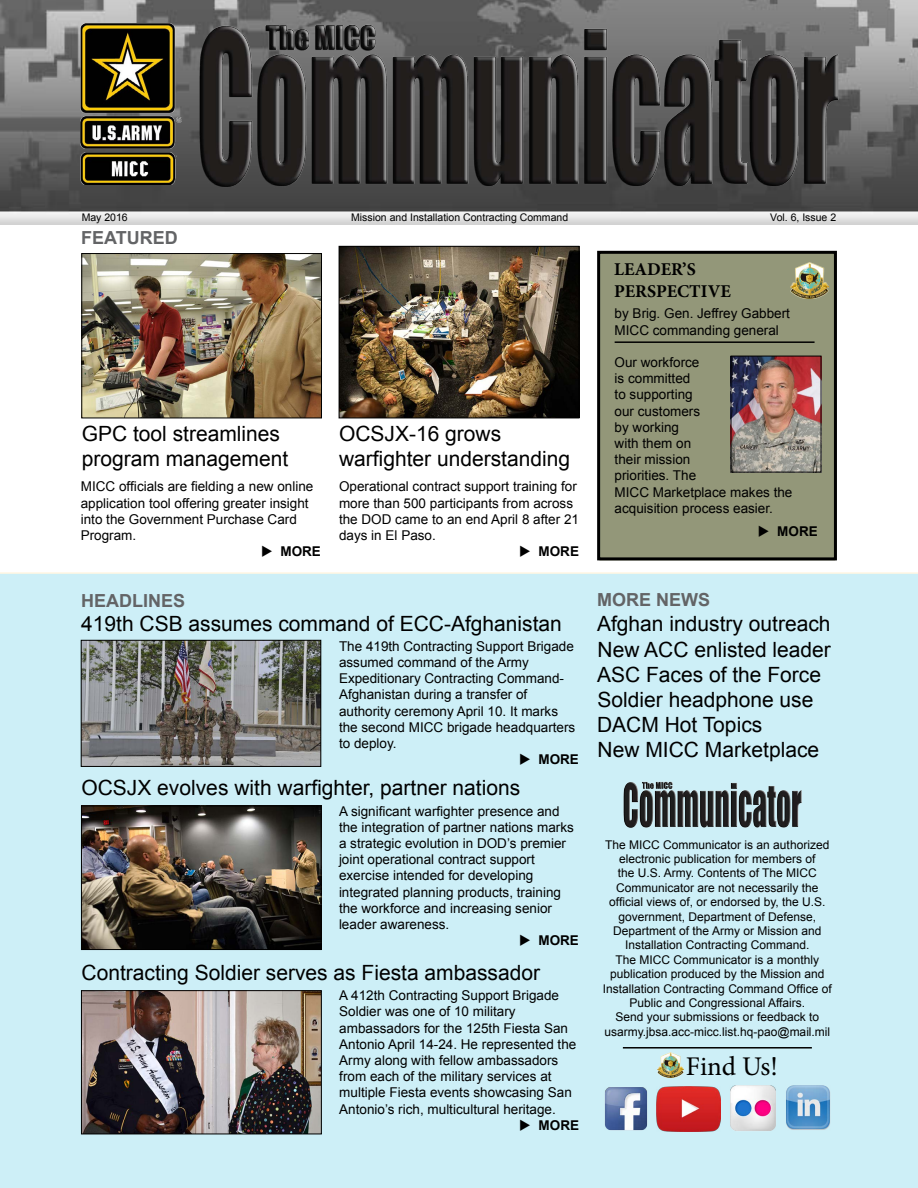
<style>
.page{position:relative;width:918px;height:1188px;background:#fff}
.page>*{position:absolute;margin:0;border:0;box-sizing:border-box;transform-origin:0 0}
.t1{font:27px "Minion Pro";color:#000}
.t2{font:21px/25.2px "Arial";color:#000}
.t3{font:700 18px "Arial";color:#636466}
.t4{font:700 18px/21.6px "Minion Pro";color:#000}
.t5{font:13.5px/16.2px "Arial";color:#000}
.t6{font:700 13.5px "Arial";color:#000}
.t7{font:12px/14.4px "Arial";color:#000;text-align:center}
.t8{font:10.5px "Arial";color:#000}
</style>
<div class="page">
<div style="left:0;top:572px;width:918px;height:616px;background:#cdeff7"></div>
<div style="left:599px;top:253px;width:236px;height:307px;background:#939779"></div>
<div style="left:597px;top:251px;width:240px;height:309px;border:3px solid #000"></div>
<img style="left:658px;top:1052px;width:26px;height:25px">
<hr style="left:623px;top:1047px;width:189px;height:2px;background:#000">
<img style="left:601px;top:1083px;width:50px;height:50px">
<img style="left:727px;top:1082px;width:52px;height:52px">
<img style="left:784px;top:1085px;width:47px;height:47px">
<img style="left:620px;top:774px;width:190px;height:61px">
<img style="left:790px;top:262px;width:38px;height:37px">
<img style="left:657px;top:1087px;width:63px;height:44px">
<img style="left:0;top:0;width:918px;height:225px">
<img style="left:188px;top:0;width:679px;height:216px">
<img style="left:81px;top:24px;width:100px;height:161px">
<img style="left:733px;top:358px;width:86px;height:112px">
<div style="left:731px;top:356px;width:90px;height:116px;border:1px solid #000"></div>
<hr style="left:615px;top:341px;width:200px;height:2px;background:#000">
<img style="left:84px;top:255px;width:236px;height:161px">
<div style="left:82px;top:253px;width:240px;height:165px;border:1px solid #000"></div>
<img style="left:83px;top:642px;width:236px;height:123px">
<div style="left:81px;top:640px;width:240px;height:127px;border:1px solid #000"></div>
<img style="left:83px;top:808px;width:236px;height:140px">
<div style="left:81px;top:806px;width:240px;height:144px;border:1px solid #000"></div>
<img style="left:341px;top:248px;width:236px;height:168px">
<div style="left:339px;top:246px;width:240px;height:172px;border:1px solid #000"></div>
<img style="left:83px;top:992px;width:237px;height:140px">
<div style="left:81px;top:990px;width:241px;height:144px;border:1px solid #000"></div>
<p class="t8" style="left:82px;top:211px;width:48px">May 2016</p>
<p class="t8" style="left:351px;top:211px;width:219px">Mission and Installation Contracting Command</p>
<p class="t8" style="left:770px;top:211px;width:67px">Vol. 6, Issue 2</p>
<h3 class="t3" style="left:81px;top:226px;width:98px">FEATURED</h3>
<h2 class="t2" style="left:82px;top:421px;width:208px">GPC tool streamlines program management</h2>
<h2 class="t2" style="left:339px;top:421px;width:233px">OCSJX-16 grows warfighter understanding</h2>
<p class="t5" style="left:81px;top:479px;width:234px">MICC officials are fielding a new online application tool offering greater insight into the Government Purchase Card<br>Program.</p>
<p class="t6" style="left:261px;top:542px;width:61px">◆ MORE</p>
<h3 class="t3" style="left:81px;top:589px;width:106px">HEADLINES</h3>
<p class="t5" style="left:339px;top:479px;width:241px">Operational contract support training for more than 500 participants from across the DOD came to an end April 8 after 21 days in El Paso.</p>
<p class="t6" style="left:519px;top:542px;width:61px">◆ MORE</p>
<h2 class="t2" style="left:81px;top:611px;width:482px">419th CSB assumes command of ECC-Afghanistan</h2>
<p class="t5" style="left:339px;top:638px;width:238px">The 419th Contracting Support Brigade assumed command of the Army<br>Expeditionary Contracting Command-<br>Afghanistan during a transfer of authority ceremony April 10. It marks the second MICC brigade headquarters to deploy.</p>
<p class="t6" style="left:519px;top:750px;width:61px">◆ MORE</p>
<h2 class="t2" style="left:81px;top:775px;width:440px">OCSJX evolves with warfighter, partner nations</h2>
<p class="t5" style="left:339px;top:803px;width:236px">A significant warfighter presence and the integration of partner nations marks a strategic evolution in DOD’s premier joint operational contract support exercise intended for developing integrated planning products, training the workforce and increasing senior leader awareness.</p>
<p class="t6" style="left:519px;top:932px;width:61px">◆ MORE</p>
<h2 class="t2" style="left:82px;top:961px;width:460px">Contracting Soldier serves as Fiesta ambassador</h2>
<p class="t5" style="left:339px;top:988px;width:239px">A 412th Contracting Support Brigade Soldier was one of 10 military ambassadors for the 125th Fiesta San Antonio April 14-24. He represented the Army along with fellow ambassadors from each of the military services at multiple Fiesta events showcasing San Antonio’s rich, multicultural heritage.</p>
<p class="t6" style="left:519px;top:1116px;width:61px">◆ MORE</p>
<h3 class="t4" style="left:614px;top:258px;width:118px">LEADER’S<br>PERSPECTIVE</h3>
<p class="t5" style="left:615px;top:306px;width:177px">by Brig. Gen. Jeffrey Gabbert<br>MICC commanding general</p>
<p class="t5" style="left:615px;top:354px;width:179px">Our workforce<br>is committed<br>to supporting<br>our customers<br>by working<br>with them on<br>their mission<br>priorities. The<br>MICC Marketplace makes the acquisition process easier.</p>
<p class="t6" style="left:758px;top:523px;width:61px">◆ MORE</p>
<h3 class="t3" style="left:597px;top:588px;width:115px">MORE NEWS</h3>
<h2 class="t2" style="left:597px;top:611px;width:235px">Afghan industry outreach</h2>
<h2 class="t2" style="left:597px;top:662px;width:226px">ASC Faces of the Force</h2>
<h2 class="t2" style="left:597px;top:712px;width:167px">DACM Hot Topics</h2>
<h2 class="t2" style="left:598px;top:637px;width:235px">New ACC enlisted leader</h2>
<h2 class="t2" style="left:598px;top:687px;width:217px">Soldier headphone use</h2>
<h2 class="t2" style="left:598px;top:737px;width:223px">New MICC Marketplace</h2>
<p class="t7" style="left:603px;top:837px;width:230px">The MICC Communicator is an authorized electronic publication for members of<br>the U.S. Army. Contents of The MICC Communicator are not necessarily the official views of, or endorsed by, the U.S. government, Department of Defense, Department of the Army or Mission and Installation Contracting Command.<br>The MICC Communicator is a monthly publication produced by the Mission and Installation Contracting Command Office of Public and Congressional Affairs.<br>Send your submissions or feedback to usarmy.jbsa.acc-micc.list.hq-pao@mail.mil</p>
<h1 class="t1" style="left:686px;top:1048px;width:94px">Find Us!</h1>
</div>
